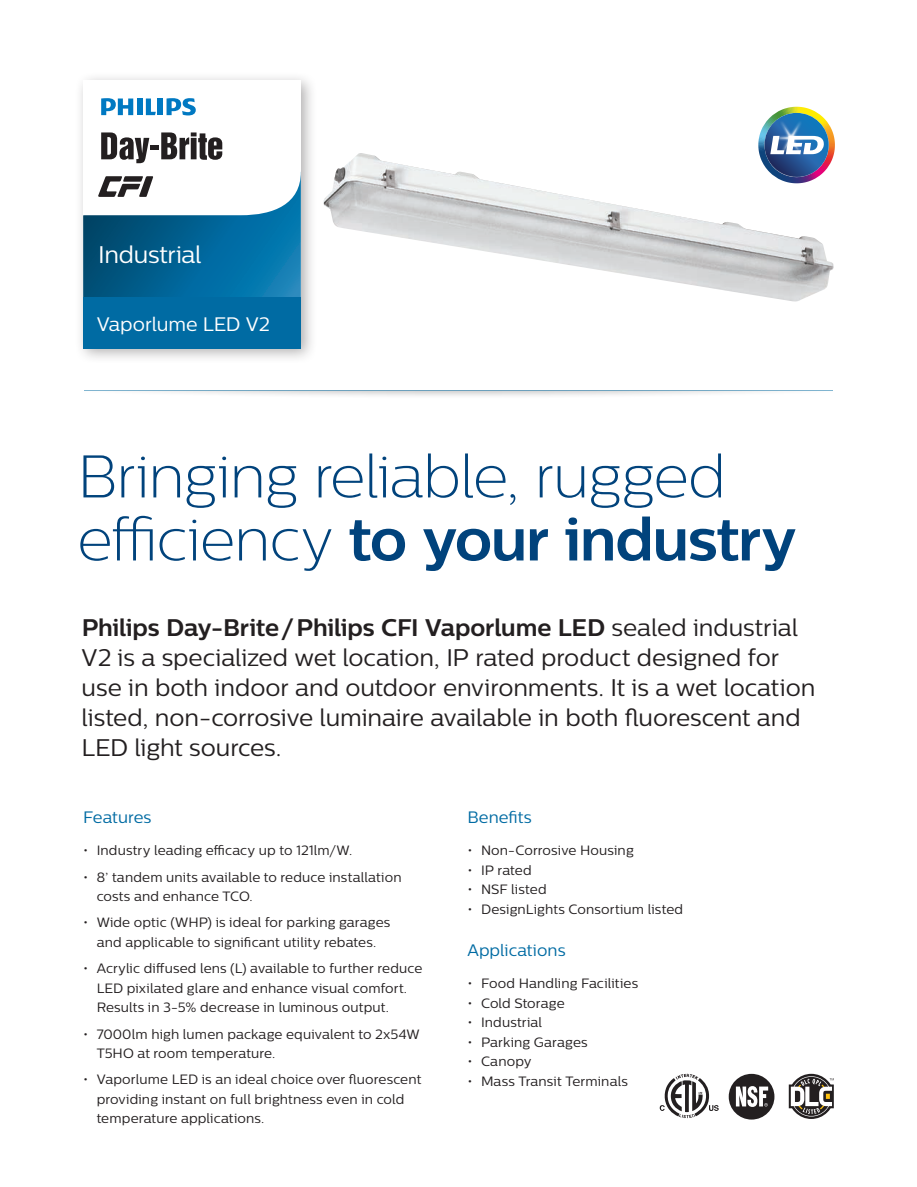
<style>
.page{position:relative;width:917px;height:1187px;background:#fff}
.page>*{position:absolute;margin:0;border:0;box-sizing:border-box;transform-origin:0 0}
.Cover_1{font:60px/63px "Centrale Sans X Light";letter-spacing:-.025em;color:#01437c}
.Title_16{font:24px/30px "Centrale Sans";letter-spacing:-.005em;color:#231f20}
.Title_16-2{font:24px "Centrale Sans";letter-spacing:-.015em;color:#fff}
.Title_16-3{font:19.5px "Centrale Sans";letter-spacing:-.005em;color:#fff}
.Bullet_09{font:16.5px "Centrale Sans";letter-spacing:.005em;color:#006ba3}
.Body_11{font:16.5px "Centrale Sans";color:#006ba3}
.t1{font:13.5px/19.5px "Centrale Sans";letter-spacing:.01em;color:#231f20}
.s1{font-family:"Centrale Sans";font-weight:700}
.s2{font-weight:700}
</style>
<div class="page">
<svg style="left:755px;top:104px;width:82px;height:82px"></svg>
<svg style="left:758px;top:107px;width:74px;height:46px"></svg>
<div style="left:75px;top:72px;width:242px;height:292px;background:#231f20;opacity:.35"></div>
<div style="left:83px;top:298px;width:218px;height:51px;background:#006ba3"></div>
<div style="left:64px;top:380px;width:788px;height:19px;background:#231f20;opacity:.3"></div>
<hr style="left:83px;top:389px;width:750px;height:1px;background:#006ba3">
<div style="left:53px;top:374px;width:810px;height:15px;background:#fff"></div>
<div style="left:0;top:374px;width:83px;height:30px;background:#fff"></div>
<div style="left:833px;top:374px;width:83px;height:30px;background:#fff"></div>
<svg style="left:83px;top:80px;width:218px;height:218px"></svg>
<svg style="left:659px;top:1073px;width:59px;height:44px"></svg>
<div style="left:728px;top:1073px;width:46px;height:46px;background:#231f20;border-radius:50%"></div>
<svg style="left:735px;top:1086px;width:33px;height:20px"></svg>
<svg style="left:788px;top:1073px;width:45px;height:45px"></svg>
<img style="left:323px;top:153px;width:510px;height:149px">
<p class="Title_16-2" style="left:98px;top:241px;width:105px">Industrial</p>
<p class="Title_16-3" style="left:97px;top:312px;width:175px">Vaporlume LED V2</p>
<p class="Cover_1" style="left:77px;top:444px;width:721px">Bringing reliable, rugged efficiency <span class="s1">to your industry</span></p>
<p class="Title_16" style="left:82px;top:611px;width:735px"><span class="s2">Philips Day-Brite/Philips CFI Vaporlume LED</span> sealed industrial V2 is a specialized wet location, IP rated product designed for use in both indoor and outdoor environments. It is a wet location listed, non-corrosive luminaire available in both fluorescent and LED light sources.</p>
<p class="Body_11" style="left:83px;top:807px;width:70px">Features</p>
<p class="t1" style="left:83px;top:840px;width:270px">• Industry leading efficacy up to 121lm/W.</p>
<p class="t1" style="left:97px;top:866px;width:306px;text-indent:-14px">• 8’ tandem units available to reduce installation costs and enhance TCO.</p>
<p class="t1" style="left:83px;top:912px;width:308px;text-align:center">• Wide optic (WHP) is ideal for parking garages and applicable to significant utility rebates.</p>
<p class="t1" style="left:97px;top:958px;width:327px;text-indent:-14px">• Acrylic diffused lens (L) available to further reduce<br>LED pixilated glare and enhance visual comfort.<br>Results in 3-5% decrease in luminous output.</p>
<p class="t1" style="left:97px;top:1023px;width:324px;text-indent:-14px">• 7000lm high lumen package equivalent to 2x54W<br>T5HO at room temperature.</p>
<p class="t1" style="left:97px;top:1069px;width:326px;text-indent:-14px">• Vaporlume LED is an ideal choice over fluorescent providing instant on full brightness even in cold temperature applications.</p>
<p class="Bullet_09" style="left:467px;top:807px;width:66px">Benefits</p>
<p class="t1" style="left:467px;top:840px;width:168px">• Non-Corrosive Housing</p>
<p class="t1" style="left:467px;top:860px;width:66px">• IP rated</p>
<p class="t1" style="left:467px;top:879px;width:81px">• NSF listed</p>
<p class="t1" style="left:467px;top:899px;width:217px">• DesignLights Consortium listed</p>
<p class="Bullet_09" style="left:467px;top:940px;width:100px">Applications</p>
<p class="t1" style="left:467px;top:973px;width:172px">• Food Handling Facilities</p>
<p class="t1" style="left:467px;top:992px;width:99px">• Cold Storage</p>
<p class="t1" style="left:467px;top:1012px;width:76px">• Industrial</p>
<p class="t1" style="left:467px;top:1031px;width:122px">• Parking Garages</p>
<p class="t1" style="left:467px;top:1051px;width:66px">• Canopy</p>
<p class="t1" style="left:467px;top:1070px;width:162px">• Mass Transit Terminals</p>
</div>
